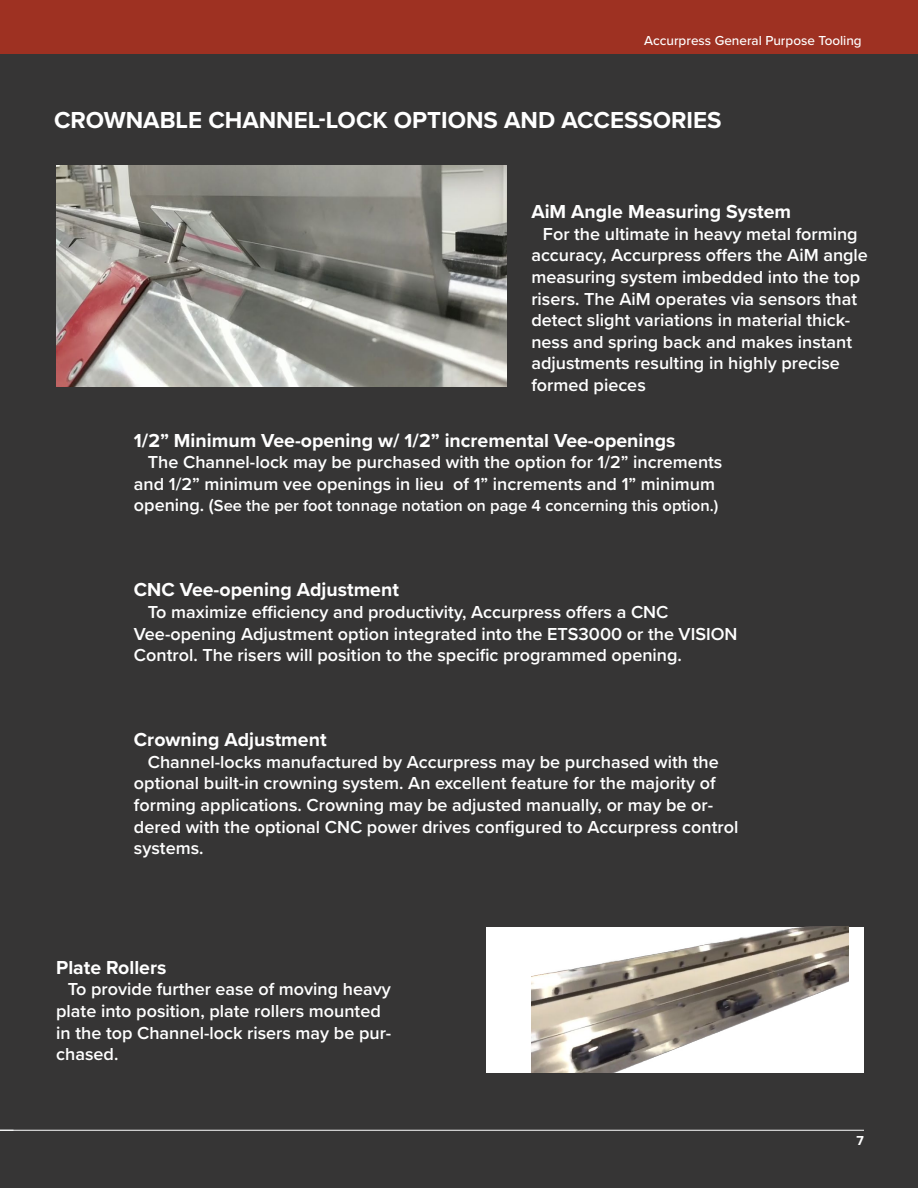
<style>
.page{position:relative;width:918px;height:1188px;background:#363535}
.page>*{position:absolute;margin:0;border:0;box-sizing:border-box;transform-origin:0 0}
.t1{font:700 24px "Proxima Nova";color:#fff}
.t2{font:700 19.5px "Proxima Nova";color:#fff}
.t3{font:600 18px/21.6px "Proxima Nova";color:#fff}
.t4{font:600 16.5px "Proxima Nova";color:#fff}
.t5{font:500 13.5px "Proxima Nova";color:#fff}
.t6{font:700 13.5px "Proxima Nova";color:#fff}
.s1{font-size:18px}
</style>
<div class="page">
<img style="left:56px;top:165px;width:451px;height:221px">
<div style="left:486px;top:927px;width:378px;height:145px;background:#fff"></div>
<img style="left:532px;top:927px;width:317px;height:146px">
<div style="left:0;top:0;width:918px;height:54px;background:#9e3122"></div>
<hr style="left:0;top:1130px;width:864px;height:1px;background:#fff">
<svg style="left:0;top:1130px;width:14px;height:1px"></svg>
<p class="t5" style="left:644px;top:30px;width:219px">Accurpress General Purpose Tooling</p>
<p class="t1" style="left:54px;top:102px;width:669px">CROWNABLE CHANNEL-LOCK OPTIONS AND ACCESSORIES</p>
<p class="t2" style="left:531px;top:197px;width:261px">AiM Angle Measuring System</p>
<p class="t3" style="left:531px;top:223px;width:338px;text-indent:12px">For the ultimate in heavy metal forming accuracy, Accurpress offers the AiM angle measuring system imbedded into the top risers. The AiM operates via sensors that detect slight variations in material thick&shy;ness and spring back and makes instant adjustments resulting in highly precise formed pieces</p>
<p class="t2" style="left:134px;top:425px;width:543px">1/2” Minimum Vee-opening w/ 1/2” incremental Vee-openings</p>
<p class="t3" style="left:134px;top:451px;width:590px;text-indent:14px">The Channel-lock may be purchased with the option for 1/2” increments and 1/2” minimum vee openings in lieu of 1” increments and 1” minimum</p>
<p class="t4" style="left:134px;top:494px;width:586px"><span class="s1">opening. (</span>See the per foot tonnage notation on page 4 concerning this option.)</p>
<p class="t2" style="left:134px;top:575px;width:267px">CNC Vee-opening Adjustment</p>
<p class="t3" style="left:134px;top:601px;width:605px;text-indent:14px">To maximize efficiency and productivity, Accurpress offers a CNC<br>Vee-opening Adjustment option integrated into the ETS3000 or the VISION<br>Control. The risers will position to the specific programmed opening.</p>
<p class="t2" style="left:134px;top:725px;width:194px">Crowning Adjustment</p>
<p class="t3" style="left:134px;top:751px;width:606px;text-indent:14px">Channel-locks manufactured by Accurpress may be purchased with the optional built-in crowning system. An excellent feature for the majority of forming applications. Crowning may be adjusted manually, or may be or&shy;dered with the optional CNC power drives configured to Accurpress control systems.</p>
<p class="t2" style="left:56px;top:953px;width:112px">Plate Rollers</p>
<p class="t3" style="left:56px;top:978px;width:337px;text-indent:12px">To provide further ease of moving heavy plate into position, plate rollers mounted in the top Channel-lock risers may be pur&shy;chased.</p>
<p class="t6" style="left:857px;top:1130px;width:9px">7</p>
</div>
